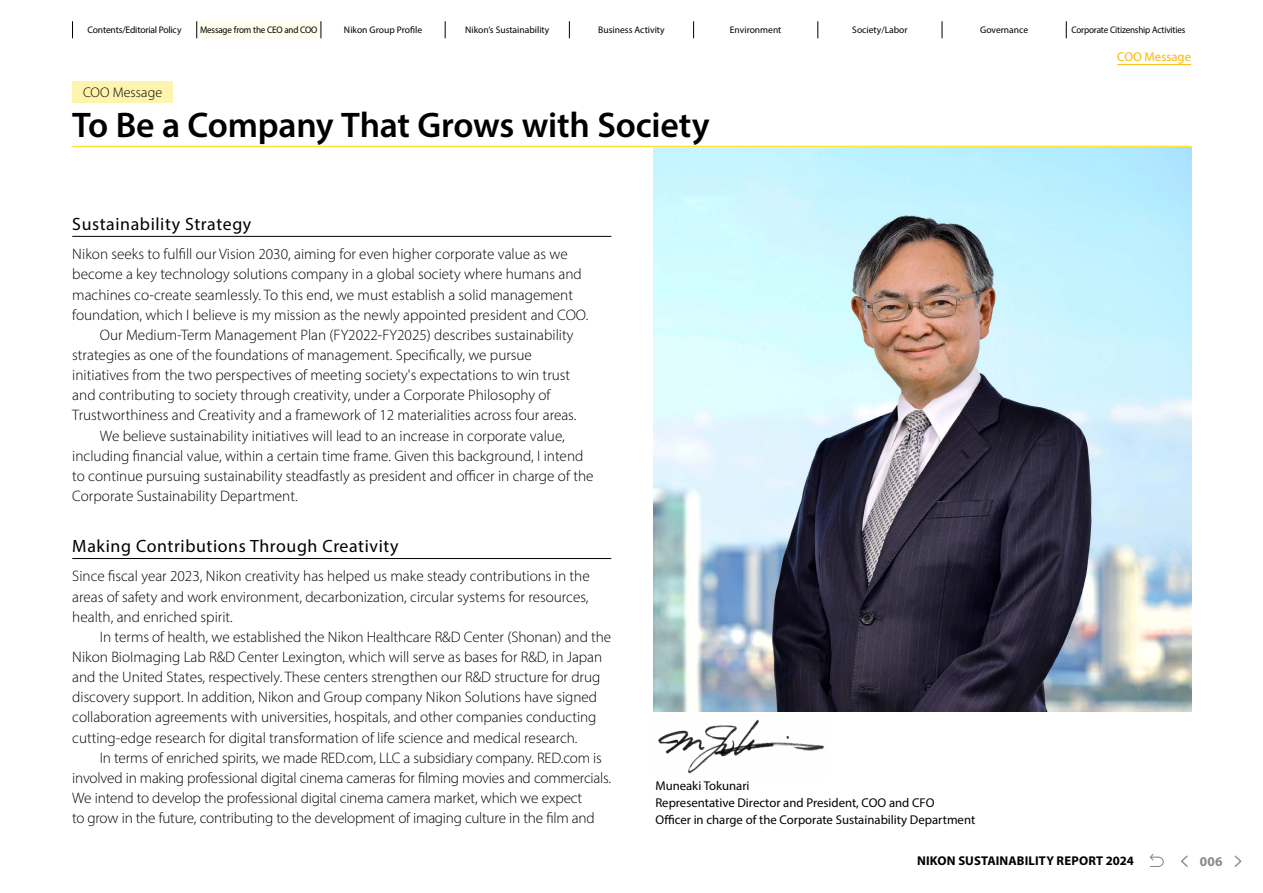
<style>
.page{position:relative;width:1263px;height:893px;background:#fff}
.page>*{position:absolute;margin:0;border:0;box-sizing:border-box;transform-origin:0 0}
.t1{font:600 35.7px "Myriad Pro";letter-spacing:-.005em;color:#000}
.t2{font:17.85px "Myriad Pro";letter-spacing:.035em;color:#000}
.t3{font:300 15.15px/20.1px "Myriad Pro";color:#000}
.t4{font:300 14.1px "Myriad Pro";letter-spacing:.005em;color:#000}
.t5{font:700 13.35px "Myriad Pro";color:#898989}
.t6{font:12.75px "Myriad Pro";color:#000}
.t7{font:700 12.75px "Myriad Pro";letter-spacing:.01em;color:#000}
.t8{font:12.75px "Myriad Pro";color:#fdb600}
.t9{font:9.6px "Myriad Pro";letter-spacing:-.01em;color:#000}
.t10{font:9.6px "Myriad Pro";letter-spacing:-.01em;color:#000;scale:.95 1}
.s1{font-family:"PUD Shin Go Pr 6 N";font-size:13.8px}
</style>
<div class="page">
<img style="left:653px;top:148px;width:538px;height:563px">
<div style="left:197px;top:21px;width:124px;height:17px;background:#fffded"></div>
<div style="left:72px;top:81px;width:101px;height:22px;background:#fff4ae"></div>
<hr style="left:72px;top:236px;width:539px;height:1px;background:#000">
<hr style="left:72px;top:558px;width:539px;height:1px;background:#000">
<hr style="left:1117px;top:64px;width:74px;height:1px;background:#fdb600">
<img style="left:658px;top:719px;width:166px;height:55px">
<hr style="left:72px;top:146px;width:1119px;height:1px;background:#ffe100">
<svg style="left:72px;top:21px;width:1px;height:17px"></svg>
<svg style="left:196px;top:21px;width:1px;height:17px"></svg>
<svg style="left:693px;top:21px;width:1px;height:17px"></svg>
<svg style="left:445px;top:21px;width:1px;height:17px"></svg>
<svg style="left:942px;top:21px;width:1px;height:17px"></svg>
<svg style="left:321px;top:21px;width:1px;height:17px"></svg>
<svg style="left:817px;top:21px;width:1px;height:17px"></svg>
<svg style="left:569px;top:21px;width:1px;height:17px"></svg>
<svg style="left:1066px;top:21px;width:1px;height:17px"></svg>
<svg style="left:1181px;top:855px;width:7px;height:12px"></svg>
<svg style="left:1234px;top:855px;width:8px;height:12px"></svg>
<svg style="left:1149px;top:854px;width:15px;height:13px"></svg>
<p class="t9" style="left:88px;top:24px;width:95px">Contents/Editorial Policy</p>
<p class="t10" style="left:200px;top:24px;width:125px">Message from the CEO and COO</p>
<p class="t9" style="left:344px;top:24px;width:80px">Nikon Group Profile</p>
<p class="t9" style="left:465px;top:24px;width:86px">Nikons’ Sustainability</p>
<p class="t9" style="left:598px;top:24px;width:68px">Business Activity</p>
<p class="t9" style="left:730px;top:24px;width:53px">Environment</p>
<p class="t9" style="left:852px;top:24px;width:57px">Society/Labor</p>
<p class="t9" style="left:980px;top:24px;width:50px">Governance</p>
<p class="t10" style="left:1071px;top:24px;width:121px">Corporate Citizenship Activities</p>
<p class="t8" style="left:1117px;top:49px;width:75px">COO Message</p>
<p class="t4" style="left:83px;top:84px;width:81px">COO Message</p>
<h1 class="t1" style="left:72px;top:102px;width:639px">To Be a Company That Grows with Society</h1>
<p class="t2" style="left:72px;top:212px;width:181px">Sustainability Strategy</p>
<p class="t3" style="left:72px;top:244px;width:523px">Nikon seeks to fulfill our Vision 2030, aiming for even higher corporate value as we become a key technology solutions company in a global society where humans and machines co-create seamlessly To. this end, we must establish a solid management foundation, which I believe is my mission as the newly appointed president and COO.<span class="s1">　　</span>Our Medium-Term Management Plan (FY2022-FY2025) describes sustainability strategies as one of the foundations of management. Specifically, we pursue<br>initiatives from the two perspectives of meeting society s' expectations to win trust and contributing to society through creativity, under a Corporate Philosophy of Trustworthiness and Creativity and a framework of 12 materialities across four areas.<span class="s1">　　</span>We believe sustainability initiatives will lead to an increase in corporate value, including financial value, within a certain time frame. Given this background I, intend to continue pursuing sustainability steadfastly as president and officer in charge of the Corporate Sustainability Department.</p>
<p class="t2" style="left:72px;top:535px;width:328px">Making Contributions Through Creativity</p>
<p class="t3" style="left:72px;top:566px;width:541px">Since fiscal year 2023, Nikon creativity has helped us make steady contributions in the areas of safety and work environment, decarbonization, circular systems for resources, health, and enriched spirit.<br><span class="s1">　　</span>In terms of health, we established the Nikon Healthcare D&amp;R Center (Shonan) and the Nikon BioImaging Lab D&amp;R Center Lexington, which will serve as bases for D&amp;R in, Japan and the United States, respectively. These centers strengthen our D&amp;R structure for drug discovery support In. addition, Nikon and Group company Nikon Solutions have signed collaboration agreements with universities, hospitals, and other companies conducting cutting-edge research for digital transformation of life science and medical research.<br><span class="s1">　　</span>In terms of enriched spirits, we made RED.com, LLC a subsidiary company. RED.com is involved in making professional digital cinema cameras for filming movies and commercials.<br>We intend to develop the professional digital cinema camera market, which we expect<br>to grow in the future, contributing to the development of imaging culture in the film and</p>
<p class="t6" style="left:655px;top:778px;width:96px">Muneaki Tokunari</p>
<p class="t6" style="left:655px;top:795px;width:281px">Representative Director and President, COO and CFO</p>
<p class="t6" style="left:675px;top:812px;width:302px">cer in charge of the Corporate Sustainability Department</p>
<p class="t6" style="left:655px;top:812px;width:10px">O</p>
<p class="t7" style="left:917px;top:852px;width:218px">NIKON SUSTAINABILITY REPORT 2024</p>
<p class="t5" style="left:1200px;top:852px;width:24px">006</p>
</div>
